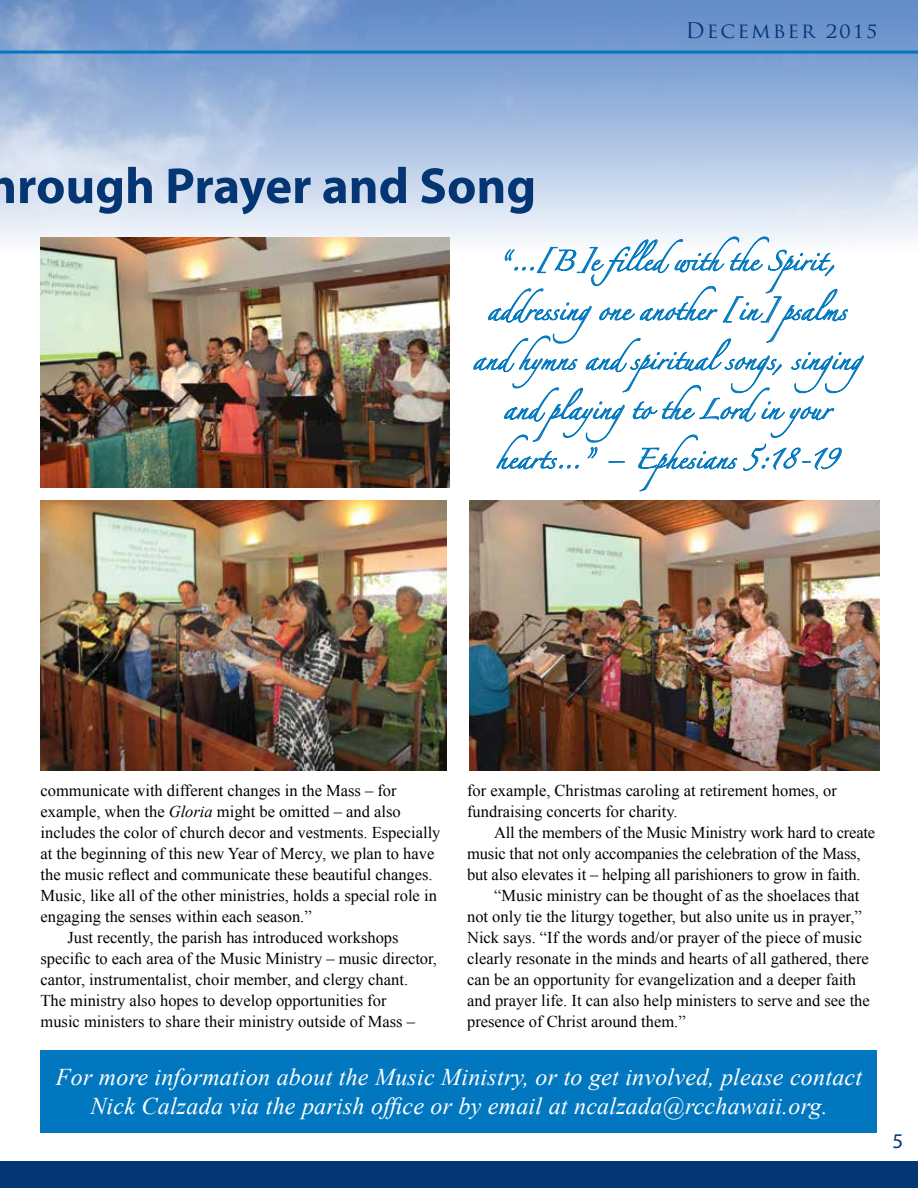
<style>
.page{position:relative;width:918px;height:1188px;background:#fff}
.page>*{position:absolute;margin:0;border:0;box-sizing:border-box;transform-origin:0 0}
.t1{font:700 51px "Myriad";color:#043673}
.t2{font:italic 24px/28.5px "Times New Roman";letter-spacing:.01em;color:#fff;text-align:center}
.t3{font:21px "Trajan Pro";letter-spacing:.1em;color:#043673}
.t4{font:21px "Myriad";color:#043673}
.t5{font:18px "Zapfino";color:#0077be}
.t6{font:16.5px/21px "Times New Roman";color:#000}
.s1{font-style:italic}
</style>
<div class="page">
<img style="left:0;top:0;width:918px;height:492px">
<hr style="left:0;top:51px;width:918px;height:3px;background:#0077be">
<div style="left:0;top:1161px;width:918px;height:27px;background:#043673"></div>
<div style="left:40px;top:1050px;width:838px;height:82px;background:#0077be"></div>
<svg style="left:473px;top:236px;width:391px;height:255px"></svg>
<img style="left:40px;top:500px;width:407px;height:271px">
<img style="left:40px;top:238px;width:409px;height:250px">
<img style="left:469px;top:500px;width:411px;height:271px">
<h1 class="t1" style="left:-13px;top:160px;width:551px">hrough Prayer and Song</h1>
<p class="t3" style="left:686px;top:17px;width:193px">December 2015</p>
<p class="t5" style="left:499px;top:253px;width:338px">“…[B]e filledwiththe Spirit,</p>
<p class="t5" style="left:487px;top:303px;width:361px">addressingone another [in] psalms</p>
<p class="t5" style="left:473px;top:352px;width:417px">andhymns andspiritualsongs, singing</p>
<p class="t5" style="left:503px;top:402px;width:329px">andplayingto the Lordin your</p>
<p class="t5" style="left:496px;top:451px;width:344px">hearts…” – Ephesians 5:18-19</p>
<p class="t6" style="left:40px;top:780px;width:358px">communicate with different changes in the Mass – for</p>
<p class="t6" style="left:40px;top:801px;width:362px">example, when the <span class="s1">Gloria</span> might be omitted – and also</p>
<p class="t6" style="left:40px;top:822px;width:402px">includes the color of church decor and vestments. Especially</p>
<p class="t6" style="left:40px;top:843px;width:395px">at the beginning of this new Year of Mercy, we plan to have</p>
<p class="t6" style="left:40px;top:864px;width:394px">the music reflect and communicate these beautiful changes.</p>
<p class="t6" style="left:40px;top:885px;width:398px">Music, like all of the other ministries, holds a special role in</p>
<p class="t6" style="left:40px;top:906px;width:273px">engaging the senses within each season.”</p>
<p class="t6" style="left:67px;top:927px;width:333px">Just recently, the parish has introduced workshops</p>
<p class="t6" style="left:40px;top:948px;width:398px">specific to each area of the Music Ministry – music director,</p>
<p class="t6" style="left:40px;top:969px;width:369px">cantor, instrumentalist, choir member, and clergy chant.</p>
<p class="t6" style="left:40px;top:990px;width:348px">The ministry also hopes to develop opportunities for</p>
<p class="t6" style="left:40px;top:1011px;width:376px">music ministers to share their ministry outside of Mass –</p>
<p class="t6" style="left:467px;top:780px;width:371px">for example, Christmas caroling at retirement homes, or fundraising concerts for charity.</p>
<p class="t6" style="left:494px;top:822px;width:383px">All the members of the Music Ministry work hard to create</p>
<p class="t6" style="left:467px;top:843px;width:395px">music that not only accompanies the celebration of the Mass,</p>
<p class="t6" style="left:467px;top:864px;width:395px">but also elevates it – helping all parishioners to grow in faith.</p>
<p class="t6" style="left:494px;top:885px;width:367px">“Music ministry can be thought of as the shoelaces that</p>
<p class="t6" style="left:467px;top:906px;width:396px">not only tie the liturgy together, but also unite us in prayer,”</p>
<p class="t6" style="left:467px;top:927px;width:396px">Nick says. “If the words and/or prayer of the piece of music</p>
<p class="t6" style="left:467px;top:948px;width:403px">clearly resonate in the minds and hearts of all gathered, there</p>
<p class="t6" style="left:467px;top:969px;width:391px">can be an opportunity for evangelization and a deeper faith</p>
<p class="t6" style="left:467px;top:990px;width:404px">and prayer life. It can also help ministers to serve and see the</p>
<p class="t6" style="left:467px;top:1011px;width:220px">presence of Christ around them.”</p>
<h2 class="t2" style="left:56px;top:1062px;width:808px">For more information about the Music Ministry, or to get involved, please contact<br>Nick Calzada via the parish office or by email at ncalzada@rcchawaii.org.</h2>
<p class="t4" style="left:892px;top:1131px;width:12px">5</p>
</div>
